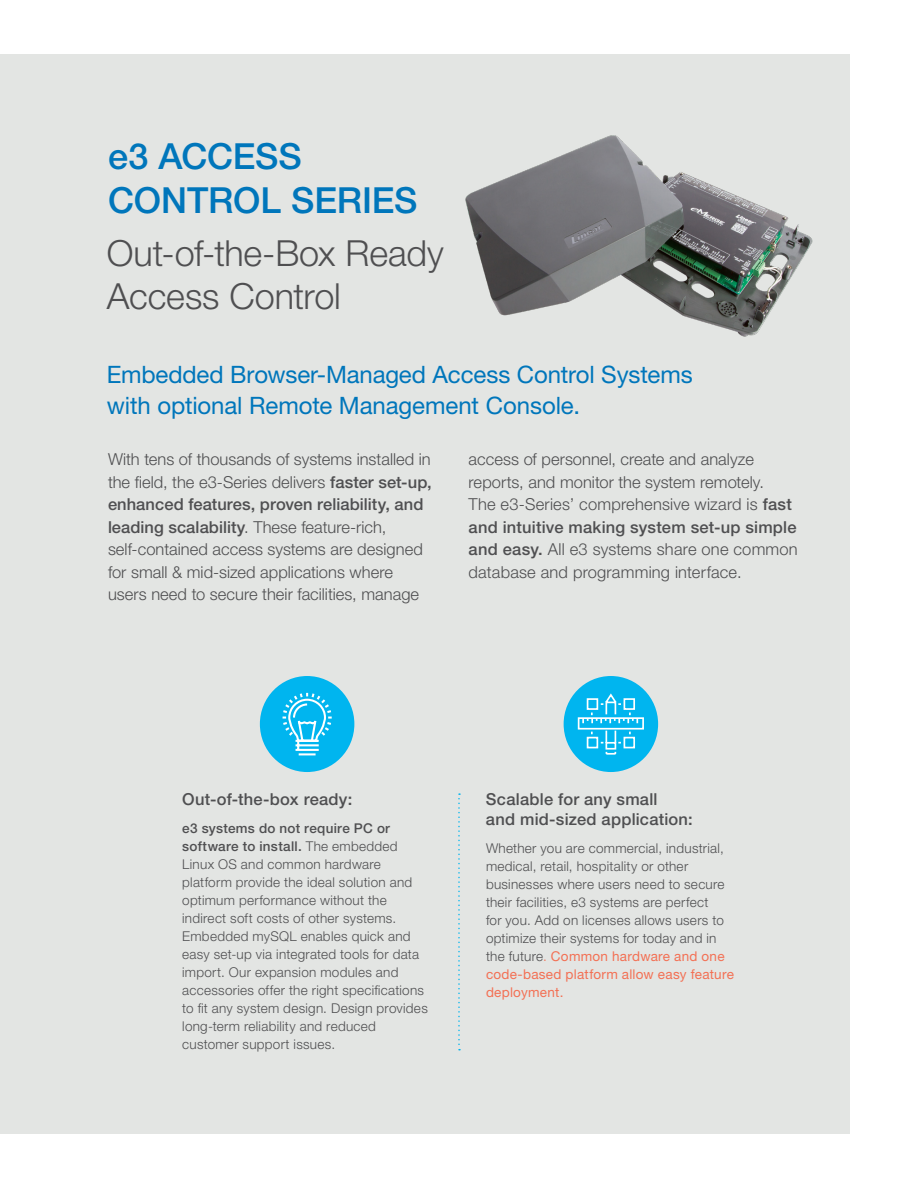
<style>
.page{position:relative;width:918px;height:1188px;background:#fff}
.page>*{position:absolute;margin:0;border:0;box-sizing:border-box;transform-origin:0 0}
.t1{font:300 36px/43.2px "Helvetica Neue LT Pro";letter-spacing:-.005em;color:#4f4f51}
.t2{font:500 36px/43.2px "Helvetica Neue LT Pro";letter-spacing:-.005em;color:#0076bb}
.t3{font:24px/31.5px "Helvetica Neue LT Pro";letter-spacing:-.005em;color:#0076bb}
.t4{font:300 16.5px/22.5px "Helvetica Neue LT Pro";letter-spacing:.005em;color:#4f4f51}
.t5{font:500 16.5px/19.8px "Helvetica Neue LT Pro";letter-spacing:.015em;color:#4f4f51}
.t6{font:300 13.5px/18px "Helvetica Neue LT Pro";letter-spacing:.02em;color:#4f4f51}
.s1{font-weight:500}
.s2{color:#f37054}
.s3{font-weight:400;color:#f37054}
</style>
<div class="page">
<div style="left:0;top:54px;width:850px;height:1080px;background:#dfe1df"></div>
<img style="left:465px;top:136px;width:348px;height:201px">
<div style="left:564px;top:676px;width:94px;height:96px;background:#00b5ef;border-radius:50%"></div>
<div style="left:260px;top:676px;width:94px;height:96px;background:#00b5ef;border-radius:50%"></div>
<svg style="left:282px;top:692px;width:50px;height:64px"></svg>
<svg style="left:577px;top:693px;width:67px;height:62px"></svg>
<svg style="left:458px;top:793px;width:2px;height:257px"></svg>
<h1 class="t2" style="left:108px;top:135px;width:311px">e3 ACCESS<br>CONTROL SERIES</h1>
<h1 class="t1" style="left:107px;top:231px;width:338px">Out-of-the-Box Ready<br>Access Control</h1>
<h2 class="t3" style="left:107px;top:358px;width:588px">Embedded Browser-Managed Access Control Systems with optional Remote Management Console.</h2>
<p class="t4" style="left:108px;top:448px;width:325px">With tens of thousands of systems installed in the field, the e3-Series delivers <span class="s1">faster set-up, enhanced features, proven reliability, and leading scalability</span>. These feature-rich, self-contained access systems are designed for small &amp; mid-sized applications where users need to secure their facilities, manage</p>
<p class="t4" style="left:469px;top:448px;width:331px">access of personnel, create and analyze reports, and monitor the system remotely.<br>The e3-Series’ comprehensive wizard is <span class="s1">fast and intuitive making system set-up simple and easy.</span> All e3 systems share one common database and programming interface.</p>
<p class="t5" style="left:182px;top:789px;width:172px">Out-of-the-box ready:</p>
<p class="t6" style="left:182px;top:819px;width:247px"><span class="s1">e3 systems do not require PC or software to install.</span> The embedded Linux OS and common hardware platform provide the ideal solution and optimum performance without the indirect soft costs of other systems.<br>Embedded mySQL enables quick and easy set-up via integrated tools for data import. Our expansion modules and accessories offer the right specifications to fit any system design. Design provides long-term reliability and reduced customer support issues.</p>
<p class="t5" style="left:486px;top:789px;width:208px">Scalable for any small<br>and mid-sized application:</p>
<p class="t6" style="left:486px;top:839px;width:250px">Whether you are commercial, industrial, medical, retail, hospitality or other businesses where users need to secure their facilities, e3 systems are perfect<br>for you. Add on licenses allows users to optimize their systems for today and in the future<span class="s2">.</span> <span class="s3">Common hardware and one code-based platform allow easy feature deployment.</span></p>
</div>
